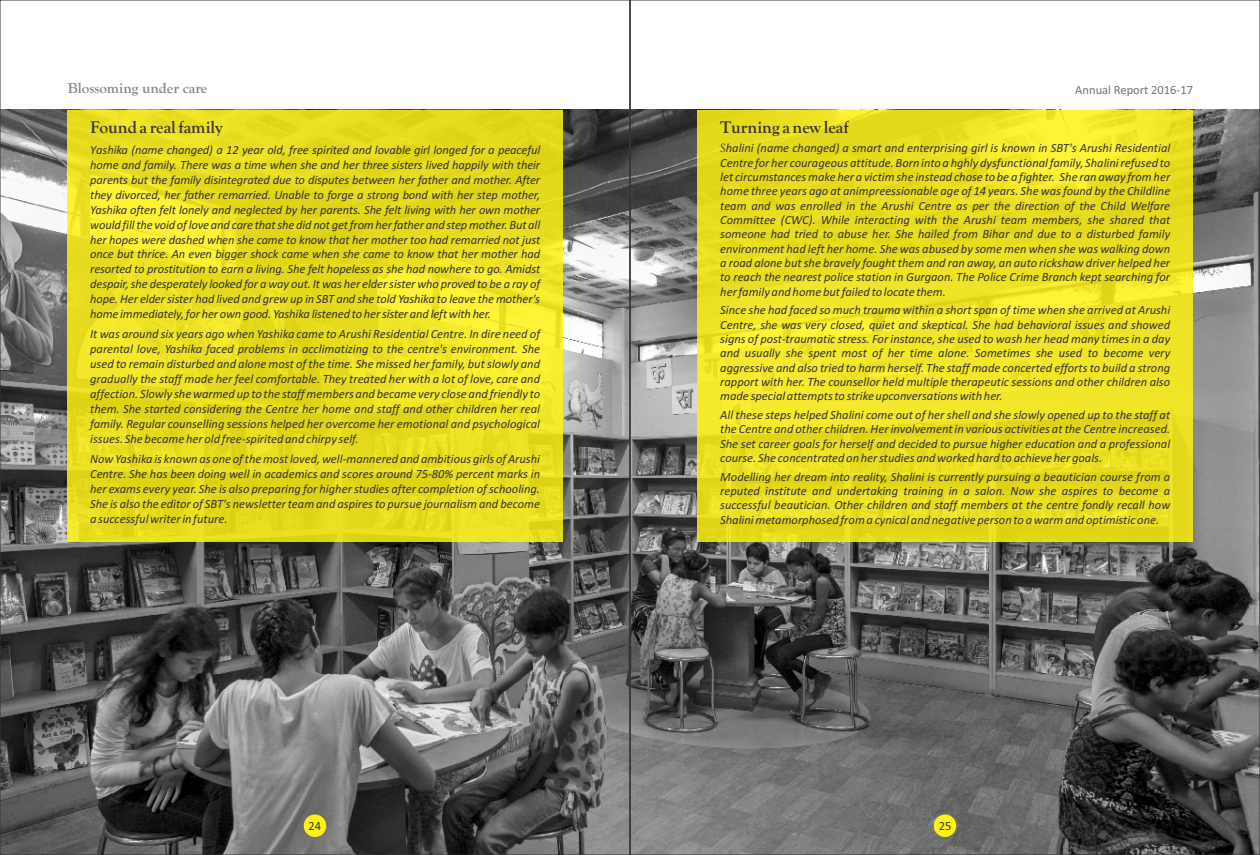
<style>
.page{position:relative;width:1260px;height:855px;background:#fff}
.page>*{position:absolute;margin:0;border:0;box-sizing:border-box;transform-origin:0 0}
.t1{font:700 17.5px "Goudy Old Style T";color:#373435}
.t2{font:700 15px "Goudy Old Style T";color:#848688}
.t3{font:italic 12.5px/14.4px "Calibri";color:#373435;text-align:justify}
.t4{font:12.5px "Calibri";color:#727376}
.t5{font:12.5px "Calibri";color:#373435}
.s1{font-family:"Goudy Old Style T"}
</style>
<div class="page">
<img style="left:2px;top:110px;width:1256px;height:743px">
<div style="left:697px;top:110px;width:495px;height:432px;background:#fff212;opacity:.85"></div>
<div style="left:304px;top:815px;width:22px;height:22px;background:#fff212;border-radius:50%"></div>
<div style="left:934px;top:815px;width:22px;height:22px;background:#fff212;border-radius:50%"></div>
<div style="left:68px;top:110px;width:495px;height:432px;background:#fff212;opacity:.85"></div>
<p class="t2" style="left:68px;top:80px;width:141px">Blossoming under care</p>
<h1 class="t1" style="left:90px;top:117px;width:134px">Found a real family</h1>
<p class="t3" style="left:90px;top:143px;width:452px;line-height:15px">Yashika (name changed) a 12 year old, free spirited and lovable girl longed for a peaceful home and family. There was a time when she and her three sisters lived happily with their parents but the family disintegrated due to disputes between her father and mother. After they divorced, her father remarried. Unable to forge a strong bond with her step mother, Yashika often felt lonely and neglected by her parents. She felt living with her own mother would fill the void of love and care that she did not get from her father and step mother. But all her hopes were dashed when she came to know that her mother too had remarried not just once but thrice. An even bigger shock came when she came to know that her mother had resorted to prostitution to earn a living. She felt hopeless as she had nowhere to go. Amidst despair, she desperately looked for a way out. It was her elder sister who proved to be a ray of hope. Her elder sister had lived and grew up in SBT and she told Yashika to leave the mother's home immediately, for her own good. Yashika listened to her sister and left with her.</p>
<p class="t3" style="left:90px;top:328px;width:452px;line-height:15px">It was around six years ago when Yashika came to Arushi Residential Centre. In dire need of parental love, Yashika faced problems in acclimatizing to the centre's environment. She used to remain disturbed and alone most of the time. She missed her family, but slowly and gradually the staff made her feel comfortable. They treated her with a lot of love, care and affection. Slowly she warmed up to the staff members and became very close and friendly to them. She started considering the Centre her home and staff and other children her real family. Regular counselling sessions helped her overcome her emotional and psychological issues. She became her old free-spirited and chirpy self.</p>
<p class="t3" style="left:90px;top:453px;width:452px;line-height:15px">Now Yashika is known as one of the most loved, well-mannered and ambitious girls of Arushi Centre. She has been doing well in academics and scores around 75-80% percent marks in her exams every year. She is also preparing for higher studies after completion of schooling.<br>She is also the editor of SBT's newsletter team and aspires to pursue journalism and become a successful writer in future.</p>
<p class="t4" style="left:1075px;top:84px;width:119px">Annual Report 2016-17</p>
<h1 class="t1" style="left:720px;top:117px;width:130px">Turning a new leaf</h1>
<p class="t3" style="left:720px;top:142px;width:452px"><span class="s1">S</span>halini (name changed) a smart and enterprising girl is known in SBT's Arushi Residential Centre for her courageous attitude. Born into a hghly dysfunctional family, Shalini refused to let circumstances make her a victim she instead chose to be a fighter. She ran away from her home three years ago at animpreessionable age of 14 years. She was found by the Childline team and was enrolled in the Arushi Centre as per the direction of the Child Welfare Committee (CWC). While interacting with the Arushi team members, she shared that someone had tried to abuse her. She hailed from Bihar and due to a disturbed family environment had left her home. She was abused by some men when she was walking down a road alone but she bravely fought them and ran away, an auto rickshaw driver helped her to reach the nearest police station in Gurgaon. The Police Crime Branch kept searching for her family and home but failed to locate them.</p>
<p class="t3" style="left:720px;top:304px;width:452px">Since she had faced so much trauma within a short span of time when she arrived at Arushi Centre, she was very closed, quiet and skeptical. She had behavioral issues and showed signs of post-traumatic stress. For instance, she used to wash her head many times in a day and usually she spent most of her time alone. Sometimes she used to become very aggressive and also tried to harm herself. The staff made concerted efforts to build a strong rapport with her. The counsellor held multiple therapeutic sessions and other children also made special attempts to strike upconversations with her.</p>
<p class="t3" style="left:720px;top:409px;width:452px">All these steps helped Shalini come out of her shell and she slowly opened up to the staff at the Centre and other children. Her involvement in various activities at the Centre increased.<br>She set career goals for herself and decided to pursue higher education and a professional course. She concentrated on her studies and worked hard to achieve her goals.</p>
<p class="t3" style="left:720px;top:470px;width:452px">Modelling her dream into reality, Shalini is currently pursuing a beautician course from a reputed institute and undertaking training in a salon. Now she aspires to become a successful beautician. Other children and staff members at the centre fondly recall how Shalini metamorphosed from a cynical and negative person to a warm and optimistic one.</p>
<p class="t5" style="left:308px;top:820px;width:14px">24</p>
<p class="t5" style="left:939px;top:820px;width:14px">2 52</p>
</div>
